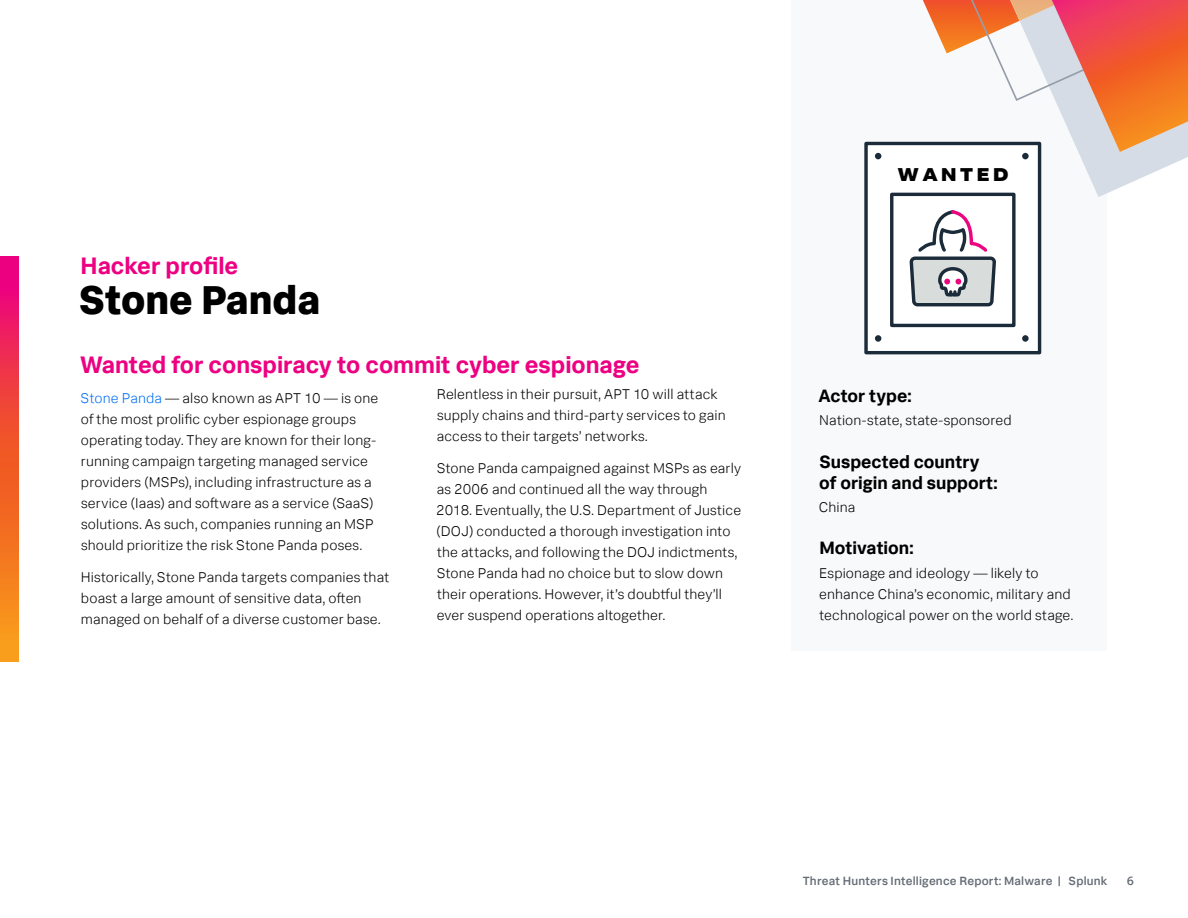
<style>
.page{position:relative;width:1188px;height:918px;background:#fff}
.page>*{position:absolute;margin:0;border:0;box-sizing:border-box;transform-origin:0 0}
.t1{font:800 40.5px "Splunk Data Sans Pro";color:#000}
.t2{font:700 24px "Splunk Data Sans Pro";color:#ed0081}
.t3{font:18.75px "Splunk Data Sans Ex VF";color:#010101}
.t4{font:700 18px/21px "Splunk Data Sans Pro";color:#000}
.t5{font:300 14.25px/21px "Splunk Data Sans Pro";letter-spacing:.01em;color:#000}
.t6{font:500 12px "Splunk Data Sans Pro";letter-spacing:.015em;color:#656c76}
.s1{color:#0070f3}
</style>
<div class="page">
<svg style="left:0;top:256px;width:18px;height:406px;background:#f15239"></svg>
<div style="left:792px;top:0;width:315px;height:436px;background:#f8f9fb"></div>
<div style="left:792px;top:428px;width:315px;height:93px;background:#f8f9fb"></div>
<div style="left:792px;top:515px;width:315px;height:72px;background:#f8f9fb"></div>
<div style="left:792px;top:567px;width:315px;height:84px;background:#f8f9fb"></div>
<div style="left:866px;top:143px;width:174px;height:210px;background:#fff"></div>
<div style="left:864px;top:142px;width:177px;height:212px;border:3px solid #1c2b39"></div>
<svg style="left:910px;top:210px;width:85px;height:97px"></svg>
<div style="left:890px;top:193px;width:126px;height:134px;border:3px solid #1c2b39"></div>
<svg style="left:875px;top:153px;width:6px;height:6px"></svg>
<div style="left:875px;top:335px;width:6px;height:7px;border:3px solid #1c2b39;border-radius:50%"></div>
<div style="left:1022px;top:335px;width:7px;height:7px;border:3px solid #1c2b39;border-radius:50%"></div>
<svg style="left:923px;top:0;width:265px;height:197px"></svg>
<h2 class="t2" style="left:81px;top:251px;width:159px">Hacker profile</h2>
<h1 class="t1" style="left:79px;top:275px;width:242px">Stone Panda</h1>
<h2 class="t2" style="left:80px;top:350px;width:561px">Wanted for conspiracy to commit cyber espionage</h2>
<p class="t5" style="left:81px;top:388px;width:299px"><span class="s1">Stone Panda</span> — also known as APT 10 — is one of the most prolific cyber espionage groups operating today. They are known for their long&shy;running campaign targeting managed service providers (MSPs), including infrastructure as a service (Iaas) and software as a service (SaaS) solutions. As such, companies running an MSP should prioritize the risk Stone Panda poses.</p>
<p class="t5" style="left:81px;top:566px;width:310px">Historically, Stone Panda targets companies that boast a large amount of sensitive data, often managed on behalf of a diverse customer base.</p>
<p class="t5" style="left:437px;top:384px;width:290px">Relentless in their pursuit, APT 10 will attack supply chains and third-party services to gain access to their targets’ networks.</p>
<p class="t5" style="left:436px;top:457px;width:307px">Stone Panda campaigned against MSPs as early as 2006 and continued all the way through 2018. Eventually, the U.S. Department of Justice (DOJ) conducted a thorough investigation into the attacks, and following the DOJ indictments, Stone Panda had no choice but to slow down their operations. However, it’s doubtful they’ll ever suspend operations altogether.</p>
<h3 class="t3" style="left:898px;top:163px;width:112px">W A N T E D</h3>
<p class="t4" style="left:818px;top:385px;width:95px">Actor type:</p>
<p class="t5" style="left:819px;top:409px;width:194px">Nation-state, state-sponsored</p>
<p class="t4" style="left:819px;top:451px;width:180px">Suspected country of origin and support:</p>
<p class="t5" style="left:819px;top:496px;width:38px">China</p>
<p class="t4" style="left:819px;top:537px;width:96px">Motivation:</p>
<p class="t5" style="left:819px;top:562px;width:255px">Espionage and ideology — likely to enhance China’s economic, military and technological power on the world stage.</p>
<p class="t6" style="left:803px;top:873px;width:306px">Threat Hunters Intelligence Report: Malware | Splunk</p>
<p class="t6" style="left:1127px;top:873px;width:9px">6</p>
</div>
